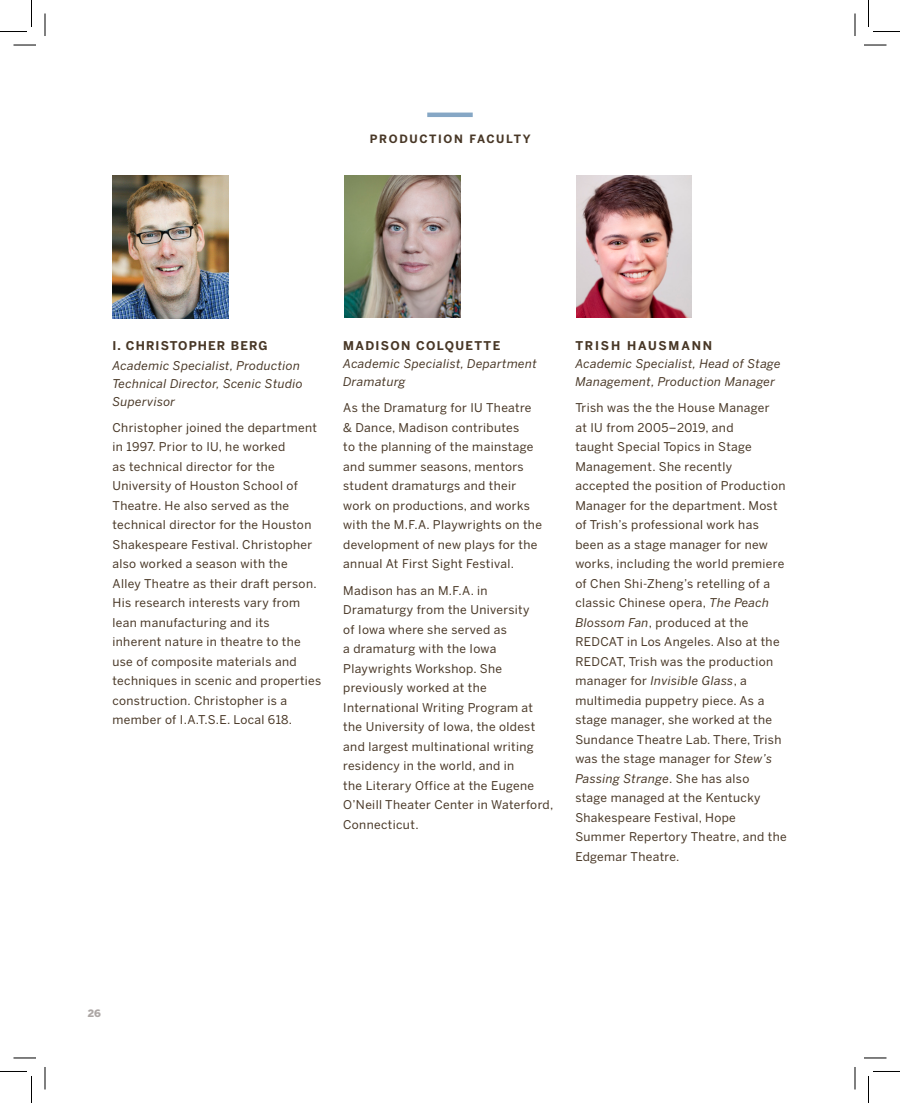
<style>
.page{position:relative;width:900px;height:1103px;background:#fff}
.page>*{position:absolute;margin:0;border:0;box-sizing:border-box;transform-origin:0 0}
.t1{font:12px/19.5px "Benton Sans";letter-spacing:.03em;color:#483726}
.t2{font:italic 12px/18px "Benton Sans";letter-spacing:.03em;color:#483726}
.t3{font:700 11.4px "Benton Sans";letter-spacing:.145em;color:#483726}
.t4{font:900 10.2px "Benton Sans";color:#ada7a5}
.s1{font-weight:700;font-style:normal}
.s2{font-style:italic}
</style>
<div class="page">
<div style="left:427px;top:112px;width:46px;height:5px;background:#86a7c5"></div>
<img style="left:112px;top:176px;width:116px;height:142px">
<img style="left:576px;top:175px;width:116px;height:143px">
<img style="left:344px;top:176px;width:116px;height:142px">
<svg style="left:14px;top:45px;width:22px;height:1px"></svg>
<svg style="left:864px;top:45px;width:22px;height:1px"></svg>
<svg style="left:14px;top:1057px;width:22px;height:1px"></svg>
<svg style="left:864px;top:1057px;width:22px;height:1px"></svg>
<svg style="left:45px;top:14px;width:1px;height:22px"></svg>
<svg style="left:45px;top:1067px;width:1px;height:22px"></svg>
<svg style="left:855px;top:14px;width:1px;height:22px"></svg>
<svg style="left:855px;top:1067px;width:1px;height:22px"></svg>
<svg style="left:0;top:0;width:32px;height:32px"></svg>
<svg style="left:0;top:1071px;width:32px;height:31px"></svg>
<svg style="left:868px;top:0;width:32px;height:32px"></svg>
<svg style="left:868px;top:1071px;width:32px;height:31px"></svg>
<p class="t3" style="left:370px;top:131px;width:162px">PRODUCTION FACULTY</p>
<p class="t2" style="left:112px;top:336px;width:189px;line-height:19.5px"><span class="s1">I. CHRISTOPHER BERG<br></span>Academic Specialist, Production</p>
<p class="t2" style="left:112px;top:374px;width:192px">Technical Director, Scenic Studio<br>Supervisor</p>
<p class="t1" style="left:112px;top:418px;width:210px">Christopher joined the department in 1997. Prior to IU, he worked<br>as technical director for the<br>University of Houston School of<br>Theatre. He also served as the technical director for the Houston<br>Shakespeare Festival. Christopher also worked a season with the<br>Alley Theatre as their draft person.<br>His research interests vary from lean manufacturing and its inherent nature in theatre to the use of composite materials and techniques in scenic and properties construction. Christopher is a member of I.A.T.S.E. Local 618.</p>
<p class="t2" style="left:343px;top:337px;width:195px"><span class="s1">MADISON COLQUETTE<br></span>Academic Specialist, Department<br>Dramaturg</p>
<p class="t1" style="left:343px;top:398px;width:200px">As the Dramaturg for IU Theatre &amp; Dance, Madison contributes<br>to the planning of the mainstage and summer seasons, mentors student dramaturgs and their work on productions, and works with the M.F.A. Playwrights on the development of new plays for the annual At First Sight Festival.</p>
<p class="t1" style="left:343px;top:580px;width:212px">Madison has an M.F.A. in<br>Dramaturgy from the University<br>of Iowa where she served as<br>a dramaturg with the Iowa<br>Playwrights Workshop. She previously worked at the<br>International Writing Program at the University of Iowa, the oldest and largest multinational writing residency in the world, and in<br>the Literary Office at the Eugene<br>O’Neill Theater Center in Waterford,<br>Connecticut.</p>
<p class="t2" style="left:575px;top:337px;width:207px"><span class="s1">TRISH HAUSMANN<br></span>Academic Specialist, Head of Stage<br>Management, Production Manager</p>
<p class="t1" style="left:575px;top:398px;width:213px">Trish was the the House Manager<br>at IU from 2005–2019, and<br>taught Special Topics in Stage<br>Management. She recently accepted the position of Production<br>Manager for the department. Most of Trish’s professional work has been as a stage manager for new works, including the world premiere of Chen Shi-Zheng’s retelling of a classic Chinese opera, <span class="s2">The Peach<br>Blossom Fan</span>, produced at the<br>REDCAT in Los Angeles. Also at the<br>REDCAT, Trish was the production manager for <span class="s2">Invisible Glass</span>, a multimedia puppetry piece. As a stage manager, she worked at the<br>Sundance Theatre Lab. There, Trish was the stage manager for <span class="s2">Stew’s<br>Passing Strange</span>. She has also<br>stage managed at the Kentucky<br>Shakespeare Festival, Hope<br>Summer Repertory Theatre, and the<br>Edgemar Theatre.</p>
<p class="t4" style="left:88px;top:1006px;width:15px">26</p>
</div>
